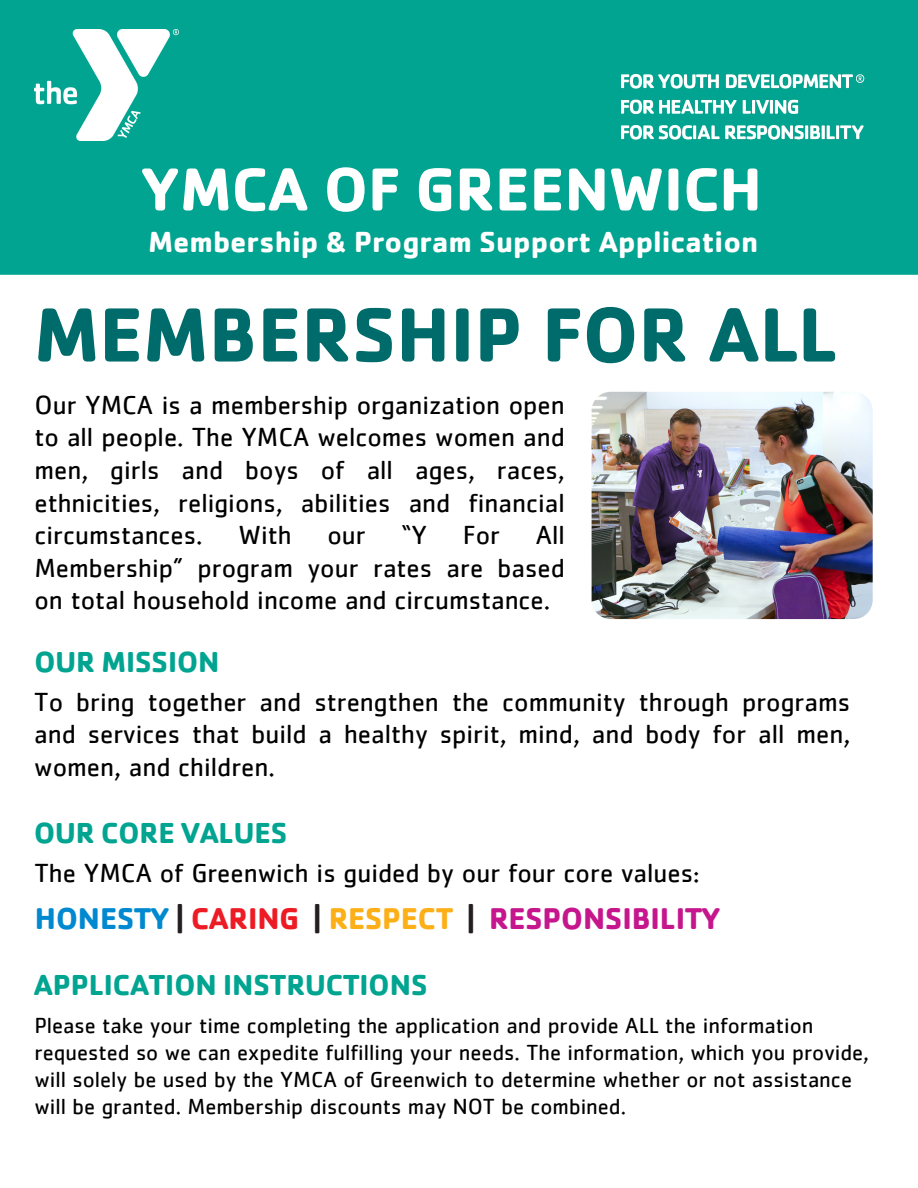
<style>
.page{position:relative;width:918px;height:1188px;background:#fff}
.page>*{position:absolute;margin:0;border:0;box-sizing:border-box;transform-origin:0 0}
.t1{font:700 79.5px "Cachet";color:#006b6b}
.t2{font:700 62.85px "Cachet";color:#fff}
.t3{font:700 31.2px "Cachet Pro";color:#c6168d}
.t4{font:700 30px "Cachet Pro";color:#01a490}
.t5{font:700 30px "Cachet";color:#fff}
.t6{font:27px/32.7px "Cachet";color:#000;text-align:justify}
.t7{font:22.5px/27px "Cachet";color:#000}
.s1{color:#0089d0}
.s2{color:#231f20}
.s3{color:#ed1c24}
.s4{color:#fcaf17}
</style>
<div class="page">
<div style="left:0;top:0;width:918px;height:275px;background:#01a490"></div>
<img style="left:621px;top:74px;width:243px;height:66px">
<img style="left:34px;top:30px;width:144px;height:110px">
<img style="left:592px;top:392px;width:281px;height:227px">
<p class="t2" style="left:140px;top:148px;width:623px">YMCA OF GREENWICH</p>
<p class="t5" style="left:149px;top:223px;width:611px">Membership &amp; Program Support Application</p>
<p class="t1" style="left:34px;top:283px;width:803px">MEMBERSHIP FOR ALL</p>
<p class="t6" style="left:34px;top:390px;width:532px">Our YMCA is a membership organization open to all people. The YMCA welcomes women and men, girls and boys of all ages, races, ethnicities, religions, abilities and financial circumstances.</p>
<p class="t6" style="left:238px;top:520px;width:55px">With</p>
<p class="t6" style="left:327px;top:520px;width:40px">our</p>
<p class="t6" style="left:402px;top:520px;width:27px">“Y</p>
<p class="t6" style="left:463px;top:520px;width:39px">For</p>
<p class="t6" style="left:34px;top:520px;width:532px;text-indent:501px">All Membership” program your rates are based on total household income and circumstance.</p>
<p class="t4" style="left:34px;top:643px;width:186px">OUR MISSION</p>
<p class="t6" style="left:34px;top:687px;width:817px">To bring together and strengthen the community through programs and services that build a healthy spirit, mind, and body for all men, women, and children.</p>
<p class="t4" style="left:34px;top:814px;width:254px">OUR CORE VALUES</p>
<p class="t6" style="left:34px;top:858px;width:667px">The YMCA of Greenwich is guided by our four core values:</p>
<p class="t3" style="left:35px;top:899px;width:686px"><span class="s1">HONESTY</span> <span class="s2">|</span> <span class="s3">CARING</span> <span class="s2">|</span> <span class="s4">RESPECT</span> <span class="s2">|</span> RESPONSIBILITY</p>
<p class="t4" style="left:34px;top:966px;width:395px">APPLICATION INSTRUCTIONS</p>
<p class="t7" style="left:34px;top:1013px;width:836px">Please take your time completing the application and provide ALL the information requested so we can expedite fulfilling your needs. The information, which you provide, will solely be used by the YMCA of Greenwich to determine whether or not assistance will be granted. Membership discounts may NOT be combined.</p>
</div>
